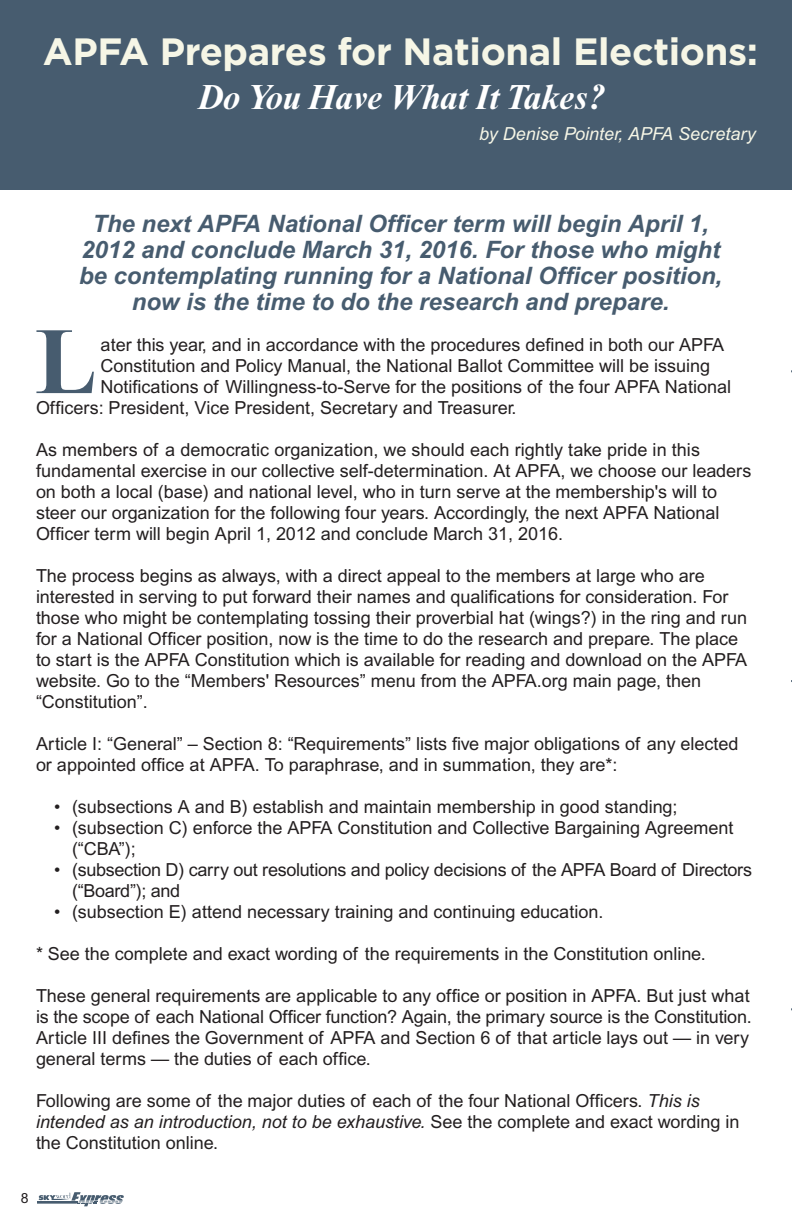
<style>
.page{position:relative;width:792px;height:1224px;background:#fff}
.page>*{position:absolute;margin:0;border:0;box-sizing:border-box;transform-origin:0 0}
.t1{font:94.2px "Times New Roman Bld 334";color:#475c6f}
.t2{font:700 38px "Gotham";letter-spacing:-.01em;color:#f6f6e6}
.t3{font:36px "Times New Roman Bld Itl 334";color:#fff}
.t4{font:italic 700 24px/26px "Arial";color:#475c6f;text-align:center}
.t5{font:18px/21px "Arial";color:#231f20}
.t6{font:italic 18px "Arial";color:#f6f6e6}
.t7{font:14px "Arial";color:#231f20}
.s1{font-style:italic}
</style>
<div class="page">
<div style="left:0;top:0;width:792px;height:190px;background:#475c6f"></div>
<hr style="left:37px;top:1203px;width:40px;height:1px;background:#475c6f">
<hr style="left:37px;top:1202px;width:40px;height:1px;background:#475c6f">
<hr style="left:37px;top:1201px;width:41px;height:1px;background:#475c6f">
<svg style="left:39px;top:1192px;width:85px;height:14px"></svg>
<h2 class="t2" style="left:43px;top:30px;width:717px">APFA Prepares for National Elections:</h2>
<h3 class="t3" style="left:198px;top:85px;width:407px">Do You Have What It Takes?</h3>
<p class="t6" style="left:479px;top:127px;width:278px">by Denise Pointer, APFA Secretary</p>
<h3 class="t4" style="left:79px;top:210px;width:645px">The next APFA National Officer term will begin April 1, 2012 and conclude March 31, 2016. For those who might be contemplating running for a National Officer position, now is the time to do the research and prepare.</h3>
<h1 class="t1" style="left:36px;top:330px;width:61px">L</h1>
<p class="t5" style="left:100px;top:336px;width:625px">ater this year, and in accordance with the procedures defined in both our APFA</p>
<p class="t5" style="left:100px;top:357px;width:611px">Constitution and Policy Manual, the National Ballot Committee will be issuing</p>
<p class="t5" style="left:100px;top:378px;width:632px">Notifications of Willingness-to-Serve for the positions of the four APFA National</p>
<p class="t5" style="left:36px;top:399px;width:482px">Officers: President, Vice President, Secretary and Treasurer.</p>
<p class="t5" style="left:36px;top:441px;width:717px">As members of a democratic organization, we should each rightly take pride in this fundamental exercise in our collective self-determination. At APFA, we choose our leaders on both a local (base) and national level, who in turn serve at the membership's will to steer our organization for the following four years. Accordingly, the next APFA National Officer term will begin April 1, 2012 and conclude March 31, 2016.</p>
<p class="t5" style="left:36px;top:567px;width:713px">The process begins as always, with a direct appeal to the members at large who are interested in serving to put forward their names and qualifications for consideration. For those who might be contemplating tossing their proverbial hat (wings?) in the ring and run for a National Officer position, now is the time to do the research and prepare. The place to start is the APFA Constitution which is available for reading and download on the APFA website. Go to the “Members' Resources” menu from the APFA.org main page, then “Constitution”.</p>
<p class="t5" style="left:36px;top:735px;width:704px">Article I: “General” – Section 8: “Requirements” lists five major obligations of any elected or appointed office at APFA. To paraphrase, and in summation, they are*:</p>
<p class="t5" style="left:54px;top:798px;width:625px">• (subsections A and B) establish and maintain membership in good standing;</p>
<p class="t5" style="left:72px;top:819px;width:663px;text-indent:-18px">• (subsection C) enforce the APFA Constitution and Collective Bargaining Agreement (“CBA”);</p>
<p class="t5" style="left:72px;top:861px;width:682px;text-indent:-18px">• (subsection D) carry out resolutions and policy decisions of the APFA Board of Directors (“Board”); and</p>
<p class="t5" style="left:54px;top:903px;width:551px">• (subsection E) attend necessary training and continuing education.</p>
<p class="t5" style="left:36px;top:945px;width:671px">* See the complete and exact wording of the requirements in the Constitution online.</p>
<p class="t5" style="left:36px;top:987px;width:717px">These general requirements are applicable to any office or position in APFA. But just what is the scope of each National Officer function? Again, the primary source is the Constitution.<br>Article III defines the Government of APFA and Section 6 of that article lays out — in very general terms — the duties of each office.</p>
<p class="t5" style="left:36px;top:1092px;width:705px">Following are some of the major duties of each of the four National Officers. <span class="s1">This is intended as an introduction, not to be exhaustive.</span> See the complete and exact wording in the Constitution online.</p>
<p class="t7" style="left:21px;top:1193px;width:9px">8</p>
</div>
